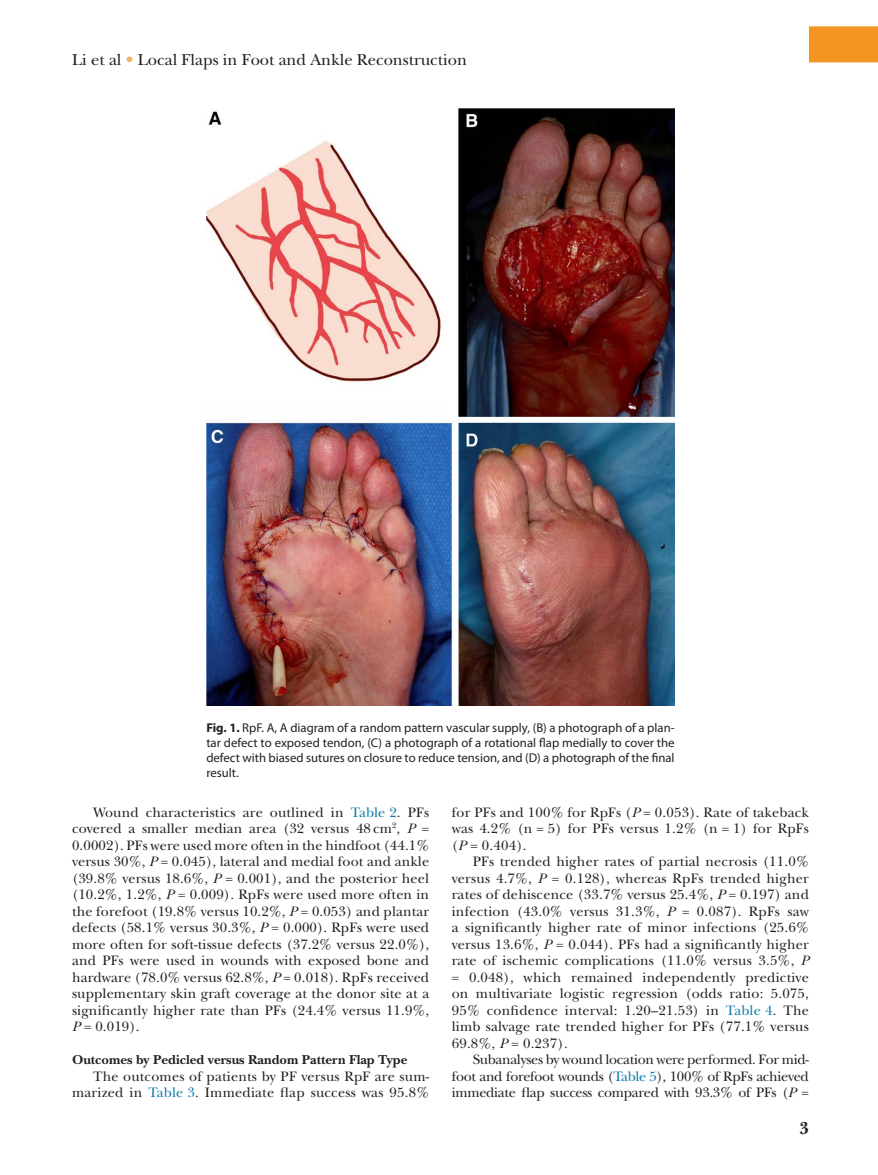
<style>
.page{position:relative;width:878px;height:1175px;background:#fff}
.page>*{position:absolute;margin:0;border:0;box-sizing:border-box;transform-origin:0 0}
.t1{font:700 18px "New Baskerville Std";color:#231f20}
.t2{font:16.5px "New Baskerville Std";color:#231f20}
.t3{font:14.25px/16.5px "New Baskerville Std";letter-spacing:.015em;color:#231f20;text-align:justify}
.t4{font:700 13.5px "New Baskerville Std";color:#231f20}
.t5{font:12.75px/15px "Myriad Pro";color:#231f20;text-align:justify}
.s1{color:#f7b163}
.s2{font-weight:700}
.s3{color:#0f7eac}
.s4{font-style:italic}
</style>
<div class="page">
<div style="left:808px;top:26px;width:70px;height:36px;background:#f39423"></div>
<img style="left:206px;top:108px;width:468px;height:597px">
<p class="t2" style="left:72px;top:50px;width:396px">Li et al <span class="s1">•</span> Local Flaps in Foot and Ankle Reconstruction</p>
<p class="t5" style="left:206px;top:720px;width:470px"><span class="s2">Fig. 1.</span> RpF. A, A diagram of a random pattern vascular supply, (B) a photograph of a plan&shy;tar defect to exposed tendon, (C) a photograph of a rotational flap medially to cover the defect with biased sutures on closure to reduce tension, and (D) a photograph of the final result.</p>
<p class="t3" style="left:72px;top:803px;width:359px;text-indent:21px">Wound characteristics are outlined in <span class="s3">Table 2</span>. PFs covered a smaller median area (32 versus 48 cm<sup>2</sup>, <span class="s4">P</span> = 0.0002). PFs were used more often in the hindfoot (44.1% versus 30%, <span class="s4">P</span> = 0.045), lateral and medial foot and ankle (39.8% versus 18.6%, <span class="s4">P</span> = 0.001), and the posterior heel (10.2%, 1.2%, <span class="s4">P</span> = 0.009). RpFs were used more often in the forefoot (19.8% versus 10.2%, <span class="s4">P</span> = 0.053) and plantar defects (58.1% versus 30.3%, <span class="s4">P</span> = 0.000). RpFs were used more often for soft-tissue defects (37.2% versus 22.0%), and PFs were used in wounds with exposed bone and hardware (78.0% versus 62.8%, <span class="s4">P</span> = 0.018). RpFs received supplementary skin graft coverage at the donor site at a significantly higher rate than PFs (24.4% versus 11.9%, <span class="s4">P</span> = 0.019).</p>
<p class="t4" style="left:72px;top:1052px;width:337px">Outcomes by Pedicled versus Random Pattern Flap Type</p>
<p class="t3" style="left:72px;top:1067px;width:359px;text-align:right">The outcomes of patients by PF versus RpF are sum&shy;marized in <span class="s3">Table 3</span>. Immediate flap success was 95.8%</p>
<p class="t3" style="left:451px;top:803px;width:359px">for PFs and 100% for RpFs (<span class="s4">P</span> = 0.053). Rate of takeback was 4.2% (n = 5) for PFs versus 1.2% (n = 1) for RpFs (<span class="s4">P</span> = 0.404).</p>
<p class="t3" style="left:451px;top:853px;width:359px;text-indent:21px">PFs trended higher rates of partial necrosis (11.0% versus 4.7%, <span class="s4">P</span> = 0.128), whereas RpFs trended higher rates of dehiscence (33.7% versus 25.4%, <span class="s4">P</span> = 0.197) and infection (43.0% versus 31.3%, <span class="s4">P</span> = 0.087). RpFs saw a significantly higher rate of minor infections (25.6% versus 13.6%, <span class="s4">P</span> = 0.044). PFs had a significantly higher rate of ischemic complications (11.0% versus 3.5%, <span class="s4">P </span>= 0.048), which remained independently predictive on multivariate logistic regression (odds ratio: 5.075, 95% confidence interval: 1.20–21.53) in <span class="s3">Table 4</span>. The limb salvage rate trended higher for PFs (77.1% versus 69.8%, <span class="s4">P</span> = 0.237).</p>
<p class="t3" style="left:451px;top:1051px;width:359px;text-indent:21px">Subanalyses by wound location were performed. For mid&shy;foot and forefoot wounds (<span class="s3">Table 5</span>), 100% of RpFs achieved immediate flap success compared with 93.3% of PFs (<span class="s4">P</span> =</p>
<p class="t1" style="left:799px;top:1118px;width:11px">3</p>
</div>
